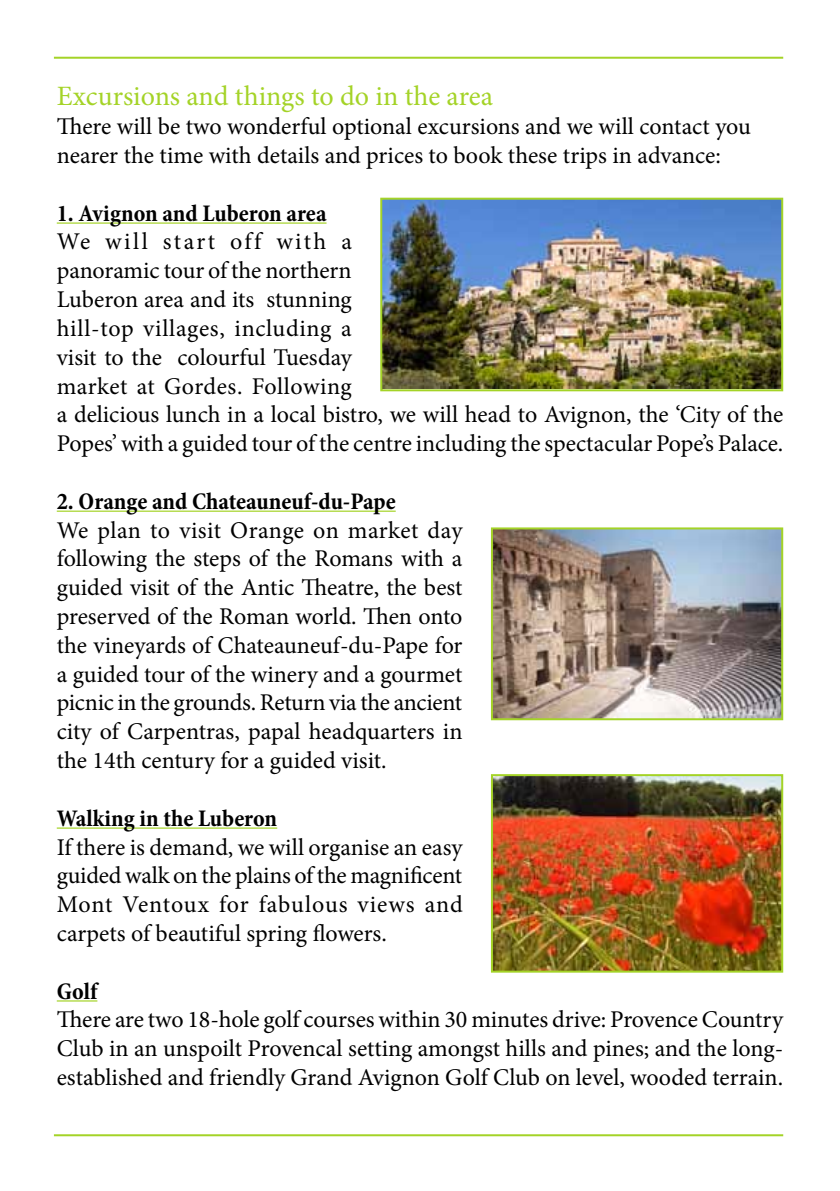
<style>
.page{position:relative;width:840px;height:1191px;background:#fff}
.page>*{position:absolute;margin:0;border:0;box-sizing:border-box;transform-origin:0 0}
.t1{font:28px "Minion Pro";color:#a4d327}
.t2{font:24px/28.8px "Minion Pro";color:#000;text-align:justify}
.t3{font:700 condensed 24px "Minion Pro";color:#000}
</style>
<div class="page">
<hr style="left:54px;top:57px;width:728px;height:2px;background:#a4d327">
<hr style="left:54px;top:1134px;width:728px;height:2px;background:#a4d327">
<hr style="left:57px;top:222px;width:269px;height:2px;background:#a4d327">
<hr style="left:57px;top:510px;width:338px;height:2px;background:#a4d327">
<hr style="left:57px;top:827px;width:220px;height:1px;background:#a4d327">
<hr style="left:57px;top:1000px;width:40px;height:1px;background:#a4d327">
<img style="left:493px;top:777px;width:286px;height:192px">
<div style="left:490px;top:774px;width:292px;height:198px;border:2px solid #a4d327"></div>
<img style="left:493px;top:530px;width:286px;height:187px">
<div style="left:490px;top:527px;width:292px;height:193px;border:2px solid #a4d327"></div>
<img style="left:383px;top:201px;width:396px;height:187px">
<div style="left:380px;top:198px;width:402px;height:193px;border:2px solid #a4d327"></div>
<p class="t1" style="left:57px;top:78px;width:437px">Excursions and things to do in the area</p>
<p class="t2" style="left:57px;top:112px;width:695px">There will be two wonderful optional excursions and we will contact you nearer the time with details and prices to book these trips in advance:</p>
<p class="t3" style="left:57px;top:196px;width:271px">1. Avignon and Luberon area</p>
<p class="t2" style="left:57px;top:227px;width:727px;text-align:left">We will start off with a<br>panoramic tour of the northern<br>Luberon area and its stunning<br>hill-top villages, including a<br>visit to the colourful Tuesday<br>market at Gordes. Following<br>a delicious lunch in a local bistro, we will head to Avignon, the ‘City of the Popes’ with a guided tour of the centre including the spectacular Pope’s Palace.</p>
<p class="t3" style="left:57px;top:484px;width:340px">2. Orange and Chateauneuf-du-Pape</p>
<p class="t2" style="left:57px;top:515px;width:407px">We plan to visit Orange on market day following the steps of the Romans with a guided visit of the Antic Theatre, the best preserved of the Roman world. Then onto the vineyards of Chateauneuf-du-Pape for a guided tour of the winery and a gourmet picnic in the grounds. Return via the ancient city of Carpentras, papal headquarters in the 14th century for a guided visit.</p>
<p class="t3" style="left:57px;top:801px;width:222px">Walking in the Luberon</p>
<p class="t2" style="left:57px;top:832px;width:407px">If there is demand, we will organise an easy guided walk on the plains of the magnificent Mont Ventoux for fabulous views and carpets of beautiful spring flowers.</p>
<p class="t3" style="left:57px;top:974px;width:42px">Golf</p>
<p class="t2" style="left:57px;top:1005px;width:727px">There are two 18-hole golf courses within 30 minutes drive: Provence Country Club in an unspoilt Provencal setting amongst hills and pines; and the long&shy;established and friendly Grand Avignon Golf Club on level, wooded terrain.</p>
</div>
